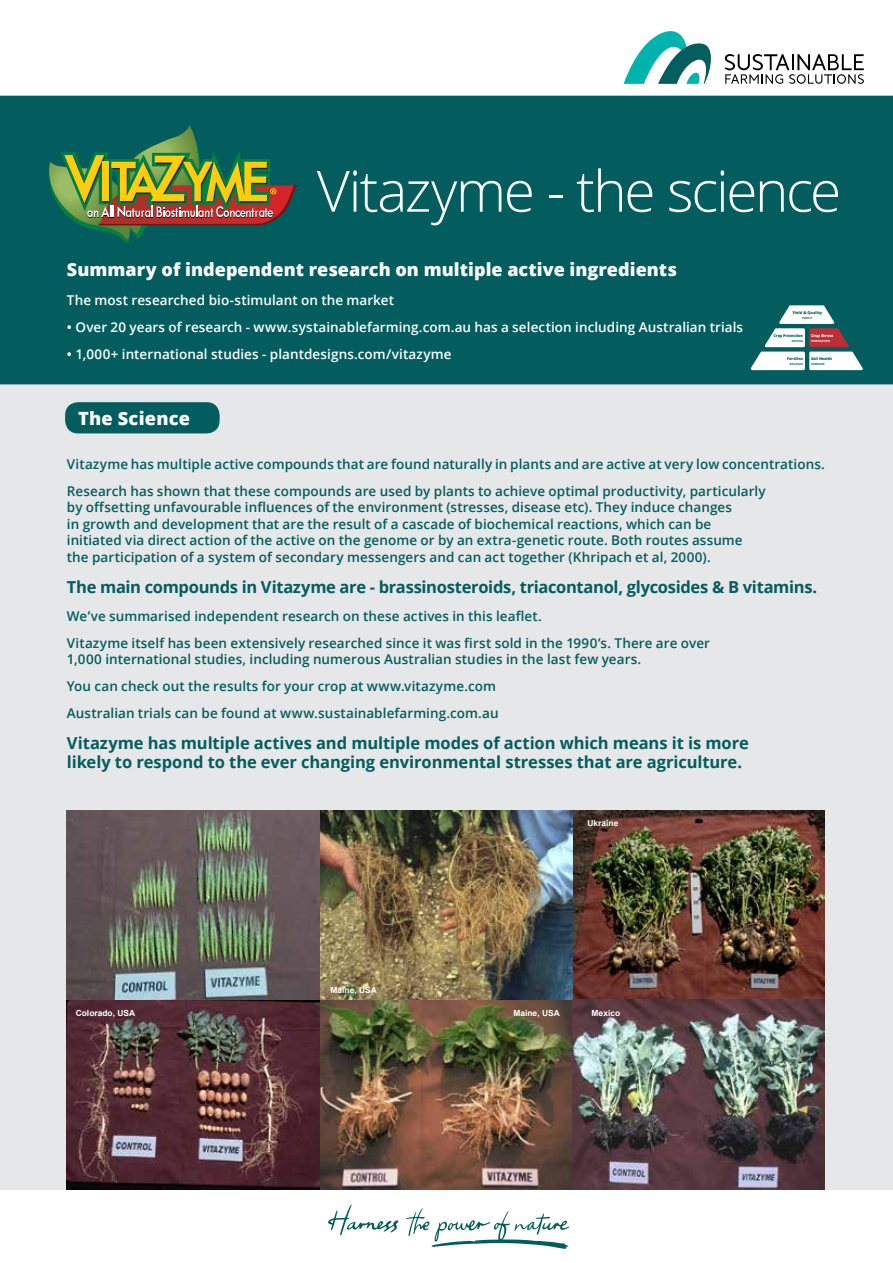
<style>
.page{position:relative;width:893px;height:1263px;background:#fff}
.page>*{position:absolute;margin:0;border:0;box-sizing:border-box;transform-origin:0 0}
.t1{font:300 57px "Open Sans";letter-spacing:-.045em;color:#fff}
.t2{font:800 18.15px "Open Sans";letter-spacing:.01em;color:#fff}
.t3{font:800 18px "Open Sans";letter-spacing:.005em;color:#fff}
.t4{font:700 16.5px/19.5px "Open Sans";letter-spacing:-.005em;color:#035d5f}
.t5{font:600 13.5px/27.2px "Open Sans";letter-spacing:.005em;color:#035d5f}
.t6{font:600 13.5px "Open Sans";letter-spacing:.005em;color:#fff}
.t7{font:700 8.4px "Arial";color:#fff}
.t8{font:800 3.9px "Open Sans";letter-spacing:-.015em;color:#035d5f}
.t9{font:800 3.9px "Open Sans";letter-spacing:-.035em;color:#035d5f}
.t10{font:800 3.9px "Open Sans";letter-spacing:.005em;color:#035d5f}
.t11{font:800 3.9px "Open Sans";letter-spacing:-.015em;color:#fff}
.t12{font:700 2.85px "Open Sans";color:#035d5f}
.t13{font:700 2.85px "Open Sans";color:#fff}
</style>
<div class="page">
<div style="left:0;top:384px;width:893px;height:805px;background:#e6e7e8"></div>
<svg style="left:725px;top:54px;width:139px;height:30px"></svg>
<svg style="left:624px;top:31px;width:87px;height:53px"></svg>
<div style="left:65px;top:402px;width:155px;height:31px;background:#035d5f;border-radius:13px"></div>
<img style="left:572px;top:810px;width:253px;height:190px">
<img style="left:67px;top:810px;width:505px;height:379px">
<div style="left:0;top:96px;width:893px;height:288px;background:#035d5f"></div>
<svg style="left:42px;top:125px;width:255px;height:118px;background:#4f7349"></svg>
<img style="left:572px;top:1000px;width:253px;height:189px">
<svg style="left:328px;top:1204px;width:71px;height:31px"></svg>
<svg style="left:406px;top:1208px;width:163px;height:41px"></svg>
<svg style="left:750px;top:305px;width:113px;height:65px"></svg>
<h1 class="t1" style="left:317px;top:152px;width:526px">Vitazyme - the science</h1>
<h3 class="t3" style="left:67px;top:256px;width:611px">Summary of independent research on multiple active ingredients</h3>
<p class="t6" style="left:67px;top:291px;width:329px">The most researched bio-stimulant on the market</p>
<p class="t6" style="left:67px;top:318px;width:678px">• Over 20 years of research - www.systainablefarming.com.au has a selection including Australian trials</p>
<p class="t6" style="left:67px;top:345px;width:386px">• 1,000+ international studies - plantdesigns.com/vitazyme</p>
<p class="t10" style="left:792px;top:310px;width:31px">Yield &amp; Quality</p>
<p class="t12" style="left:802px;top:316px;width:12px">PROFIT</p>
<p class="t9" style="left:774px;top:333px;width:31px">Crop Protection</p>
<p class="t12" style="left:792px;top:339px;width:13px">DEFEND</p>
<p class="t8" style="left:787px;top:356px;width:17px">Fertilise</p>
<p class="t12" style="left:790px;top:362px;width:15px">BALANCE</p>
<p class="t11" style="left:811px;top:333px;width:24px">Crop Stress</p>
<p class="t13" style="left:811px;top:339px;width:21px">STRENGTHEN</p>
<p class="t8" style="left:811px;top:356px;width:23px">Soil Health</p>
<p class="t12" style="left:811px;top:362px;width:15px">ENERGISE</p>
<h2 class="t2" style="left:78px;top:404px;width:114px">The Science</h2>
<p class="t5" style="left:67px;top:450px;width:759px">Vitazyme has multiple active compounds that are found naturally in plants and are active at very low concentrations.<br>Research has shown that these compounds are used by plants to achieve optimal productivity, particularly</p>
<p class="t5" style="left:67px;top:499px;width:677px;line-height:16.5px">by offsetting unfavourable influences of the environment (stresses, disease etc). They induce changes in growth and development that are the result of a cascade of biochemical reactions, which can be initiated via direct action of the active on the genome or by an extra-genetic route. Both routes assume the participation of a system of secondary messengers and can act together (Khripach et al, 2000).</p>
<p class="t4" style="left:67px;top:577px;width:752px">The main compounds in Vitazyme are - brassinosteroids, triacontanol, glycosides &amp; B vitamins.</p>
<p class="t5" style="left:67px;top:602px;width:645px">We’ve summarised independent research on these actives in this leaflet.<br>Vitazyme itself has been extensively researched since it was first sold in the 1990’s. There are over</p>
<p class="t5" style="left:67px;top:645px;width:576px">1,000 international studies, including numerous Australian studies in the last few years.<br>You can check out the results for your crop at www.vitazyme.com<br>Australian trials can be found at www.sustainablefarming.com.au</p>
<p class="t4" style="left:67px;top:732px;width:683px">Vitazyme has multiple actives and multiple modes of action which means it is more likely to respond to the ever changing environmental stresses that are agriculture.</p>
<p class="t7" style="left:76px;top:1007px;width:61px">Colorado, USA</p>
<p class="t7" style="left:331px;top:984px;width:48px">Maine, USA</p>
<p class="t7" style="left:587px;top:817px;width:32px">Ukraine</p>
<p class="t7" style="left:513px;top:1007px;width:48px">Maine, USA</p>
<p class="t7" style="left:592px;top:1007px;width:30px">Mexico</p>
</div>
